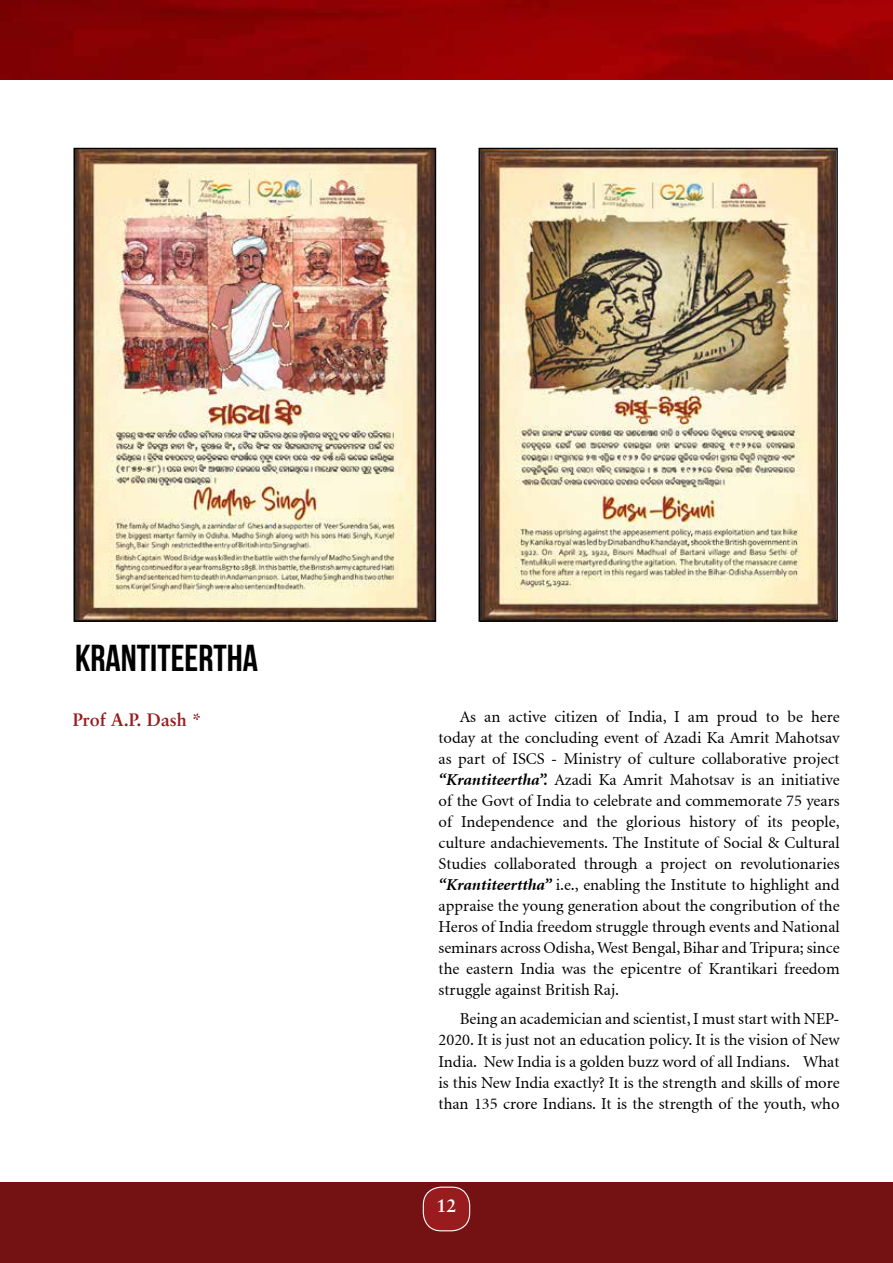
<style>
.page{position:relative;width:893px;height:1263px;background:#fff}
.page>*{position:absolute;margin:0;border:0;box-sizing:border-box;transform-origin:0 0}
.t1{font:700 37.5px "Bebas Neue";color:#000}
.t2{font:700 18px "Sabon";color:#981b1e}
.t3{font:700 18px "Sabon";color:#fff}
.t4{font:16.5px/21px "Adobe Corporate ID Minion";color:#000;text-align:justify}
.s1{font-weight:700;font-style:italic}
</style>
<div class="page">
<div style="left:0;top:1183px;width:893px;height:80px;background:#741113"></div>
<div style="left:423px;top:1187px;width:47px;height:44px;background:#981b1e;border-radius:18px"></div>
<div style="left:423px;top:1186px;width:47px;height:45px;border:1px solid #fff;border-radius:18px"></div>
<img style="left:0;top:0;width:893px;height:79px">
<img style="left:77px;top:151px;width:356px;height:468px">
<div style="left:74px;top:148px;width:362px;height:474px;border:2px solid #000"></div>
<img style="left:481px;top:151px;width:354px;height:468px">
<div style="left:478px;top:148px;width:360px;height:474px;border:2px solid #000"></div>
<h1 class="t1" style="left:75px;top:638px;width:185px">KRANTITEERTHA</h1>
<p class="t2" style="left:73px;top:709px;width:130px">Prof A.P. Dash *</p>
<p class="t4" style="left:439px;top:707px;width:403px;text-indent:21px">As an active citizen of India, I am proud to be here today at the concluding event of Azadi Ka Amrit Mahotsav as part of ISCS - Ministry of culture collaborative project <span class="s1">“Krantiteertha”.</span> Azadi Ka Amrit Mahotsav is an initiative of the Govt of India to celebrate and commemorate 75 years of Independence and the glorious history of its people, culture andachievements. The Institute of Social &amp; Cultural Studies collaborated through a project on revolutionaries <span class="s1">“Krantiteerttha”</span> i.e., enabling the Institute to highlight and appraise the young generation about the congribution of the Heros of India freedom struggle through events and National seminars across Odisha, West Bengal, Bihar and Tripura; since the eastern India was the epicentre of Krantikari freedom struggle against British Raj.</p>
<p class="t4" style="left:439px;top:1009px;width:403px;text-indent:21px">Being an academician and scientist, I must start with NEP-2020. It is just not an education policy. It is the vision of New India. New India is a golden buzz word of all Indians. What is this New India exactly? It is the strength and skills of more than 135 crore Indians. It is the strength of the youth, who</p>
<p class="t3" style="left:436px;top:1194px;width:22px">12</p>
</div>
